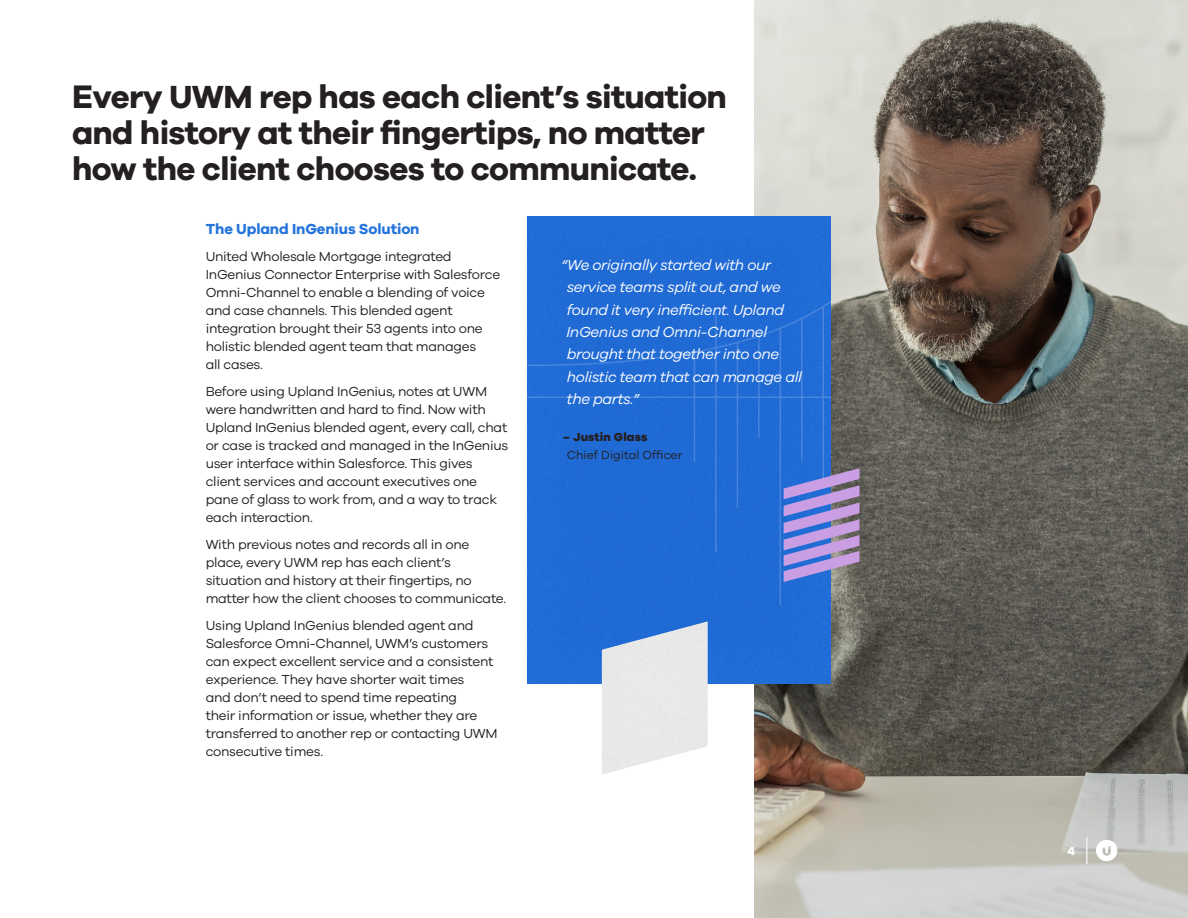
<style>
.page{position:relative;width:1188px;height:918px;background:#fff}
.page>*{position:absolute;margin:0;border:0;box-sizing:border-box;transform-origin:0 0}
.H1_-_Page_Headlines{font:700 33px/36px "Galano Grotesque";letter-spacing:-.02em;color:#241f20}
.t1{font:italic 15px/22.4px "Galano Grotesque";letter-spacing:-.025em;color:#fff}
.H2_-_Subheads{font:700 15px "Galano Grotesque";letter-spacing:-.005em;color:#2574db}
.P_-_Paragraph{font:13.5px/18px "Galano Grotesque";letter-spacing:-.02em;color:#241f20}
.Caption_-_P{font:12px "Galano Grotesque";color:#241f20}
.Caption_-_Proper_Na{font:800 12px "Galano Grotesque";letter-spacing:.01em;color:#241f20}
.t2{font:700 12px "Galano Grotesque";color:#fff}
.s1{font-size:33.6px}
</style>
<div class="page">
<img style="left:755px;top:0;width:433px;height:918px">
<div style="left:526px;top:214px;width:306px;height:471px;background:#206ad4"></div>
<svg style="left:599px;top:621px;width:110px;height:153px"></svg>
<svg style="left:784px;top:468px;width:76px;height:114px"></svg>
<svg style="left:1096px;top:840px;width:21px;height:21px"></svg>
<hr style="left:1086px;top:837px;width:2px;height:27px;background:#efefef">
<p class="H1_-_Page_Headlines" style="left:72px;top:78px;width:657px"><span class="s1">E</span>very UWM rep has each client’s situation and history at their fingertips, no matter how the client chooses to communicate.</p>
<p class="H2_-_Subheads" style="left:206px;top:220px;width:215px">The Upland InGenius Solution</p>
<p class="P_-_Paragraph" style="left:206px;top:247px;width:296px">United Wholesale Mortgage integrated InGenius Connector Enterprise with Salesforce Omni-Channel to enable a blending of voice and case channels. This blended agent integration brought their 53 agents into one holistic blended agent team that manages<br>all cases.</p>
<p class="P_-_Paragraph" style="left:206px;top:382px;width:304px">Before using Upland InGenius, notes at UWM were handwritten and hard to find. Now with Upland InGenius blended agent, every call, chat or case is tracked and managed in the InGenius user interface within Salesforce. This gives client services and account executives one pane of glass to work from, and a way to track each interaction.</p>
<p class="P_-_Paragraph" style="left:206px;top:535px;width:302px">With previous notes and records all in one place, every UWM rep has each client’s situation and history at their fingertips, no matter how the client chooses to communicate.</p>
<p class="P_-_Paragraph" style="left:206px;top:616px;width:293px">Using Upland InGenius blended agent and Salesforce Omni-Channel, UWM’s customers can expect excellent service and a consistent experience. They have shorter wait times<br>and don’t need to spend time repeating<br>their information or issue, whether they are transferred to another rep or contacting UWM consecutive times.</p>
<p class="t1" style="left:566px;top:253px;width:237px;text-indent:-5px">“We originally started with our service teams split out, and we found it very inefficient. Upland<br>InGenius and Omni-Channel brought that together into one holistic team that can manage all the parts.”</p>
<p class="Caption_-_Proper_Na" style="left:563px;top:429px;width:86px">– Justin Glass</p>
<p class="Caption_-_P" style="left:567px;top:448px;width:117px">Chief Digital Officer</p>
<p class="t2" style="left:1068px;top:844px;width:9px">4</p>
</div>
